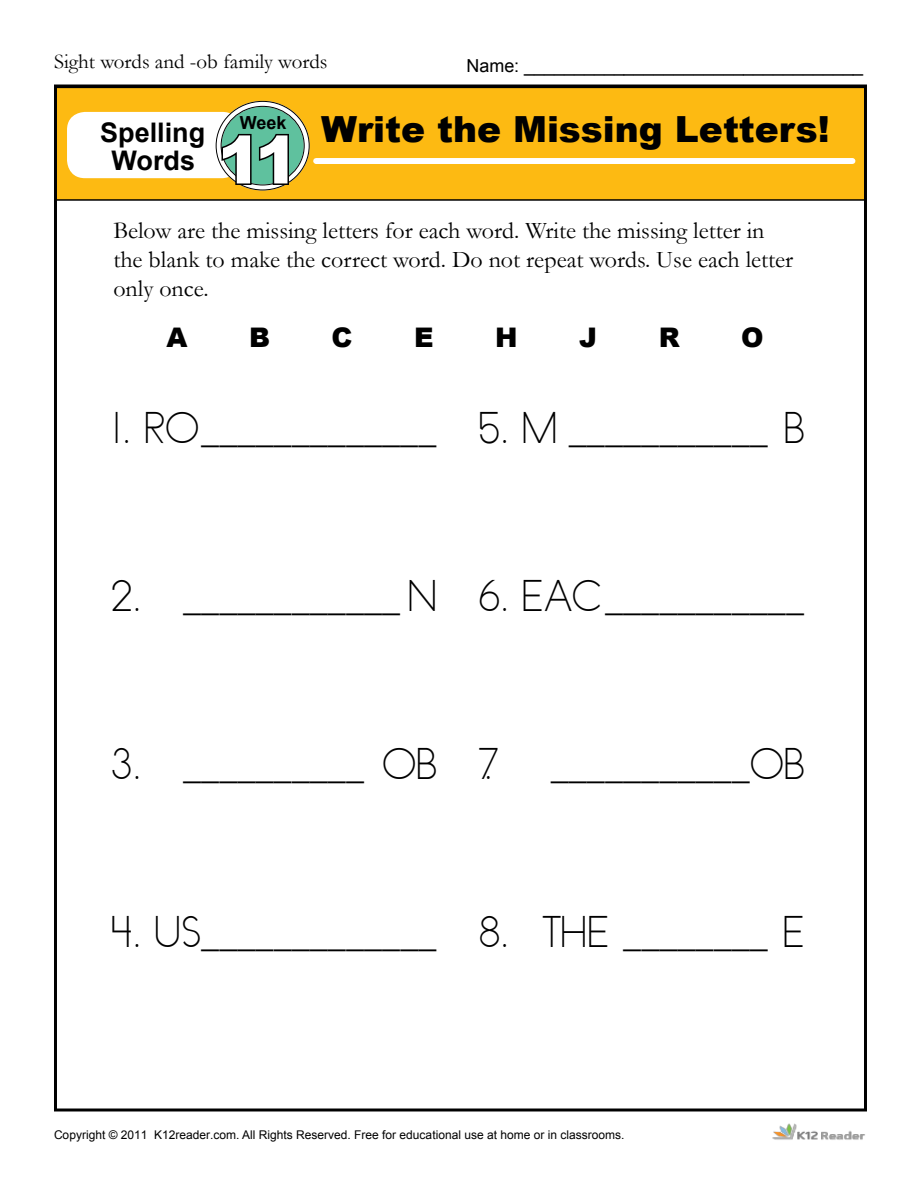
<style>
.page{position:relative;width:918px;height:1188px;background:#fff}
.page>*{position:absolute;margin:0;border:0;box-sizing:border-box;transform-origin:0 0}
.t1{font:900 66px "Arial";color:#fff}
.t2{font:39px "Abc Print";color:#000}
.t3{font:900 36px "Arial";color:#000}
.t4{font:700 27px/28.3px "Arial";color:#000;text-align:center}
.t5{font:900 27px "Arial";color:#000}
.t6{font:24px/28.8px "Garamond";color:#000}
.t7{font:21px "Garamond";color:#000}
.t8{font:18px "Arial";color:#000}
.t9{font:700 18px "Arial";color:#000}
.t10{font:12px "Arial";color:#000}
.s1{font-style:inherit}
</style>
<div class="page">
<div style="left:55px;top:87px;width:810px;height:113px;background:#fdba12"></div>
<div style="left:54px;top:87px;width:812px;height:114px;border:2px solid #000"></div>
<div style="left:67px;top:112px;width:173px;height:66px;background:#fff;border-radius:18px"></div>
<svg style="left:219px;top:104px;width:88px;height:83px;background:#69bd9f"></svg>
<div style="left:216px;top:101px;width:94px;height:89px;border:6px solid #fff;border-radius:50%"></div>
<div style="left:316px;top:158px;width:536px;height:6px;background:#fff"></div>
<svg style="left:220px;top:131px;width:70px;height:55px;background:#569176"></svg>
<img style="left:772px;top:1123px;width:93px;height:17px">
<p class="t7" style="left:54px;top:47px;width:275px">Sight words and -ob family words</p>
<p class="t8" style="left:466px;top:53px;width:398px">Name: __________________________________</p>
<p class="t9" style="left:240px;top:111px;width:48px">Week</p>
<h1 class="t1" style="left:218px;top:112px;width:83px">11</h1>
<p class="t4" style="left:100px;top:119px;width:107px">Spelling<br>Words</p>
<h3 class="t3" style="left:321px;top:103px;width:510px">Write the Missing Letters!</h3>
<p class="t6" style="left:113px;top:216px;width:681px">Below are the missing letters for each word. Write the missing letter in the blank to make the correct word. Do not repeat words. Use each letter only once.</p>
<p class="t5" style="left:166px;top:318px;width:23px">A</p>
<p class="t5" style="left:249px;top:318px;width:23px">B</p>
<p class="t5" style="left:332px;top:318px;width:23px">C</p>
<p class="t5" style="left:414px;top:318px;width:21px">E</p>
<p class="t5" style="left:495px;top:318px;width:24px">H</p>
<p class="t5" style="left:579px;top:318px;width:20px">J</p>
<p class="t5" style="left:659px;top:318px;width:23px">R</p>
<p class="t5" style="left:741px;top:318px;width:24px">O</p>
<h2 class="t2" style="left:111px;top:406px;width:327px">1. RO_____________</h2>
<h2 class="t2" style="left:478px;top:406px;width:329px">5. M ___________ B</h2>
<h2 class="t2" style="left:111px;top:574px;width:329px">2. ____________ N</h2>
<h2 class="t2" style="left:478px;top:574px;width:327px">6. EAC___________</h2>
<h2 class="t2" style="left:111px;top:742px;width:329px">3. __________ OB</h2>
<h2 class="t2" style="left:478px;top:742px;width:329px">7. ___________OB</h2>
<h2 class="t2" style="left:111px;top:910px;width:327px">4. US_____________</h2>
<h2 class="t2" style="left:478px;top:910px;width:328px">8. THE ________ E</h2>
<p class="t10" style="left:54px;top:1127px;width:572px">Copyright © 201<span class="s1">1</span> K12reader.com. All Rights Reserved. Free for educational use at home or in classrooms.</p>
</div>
